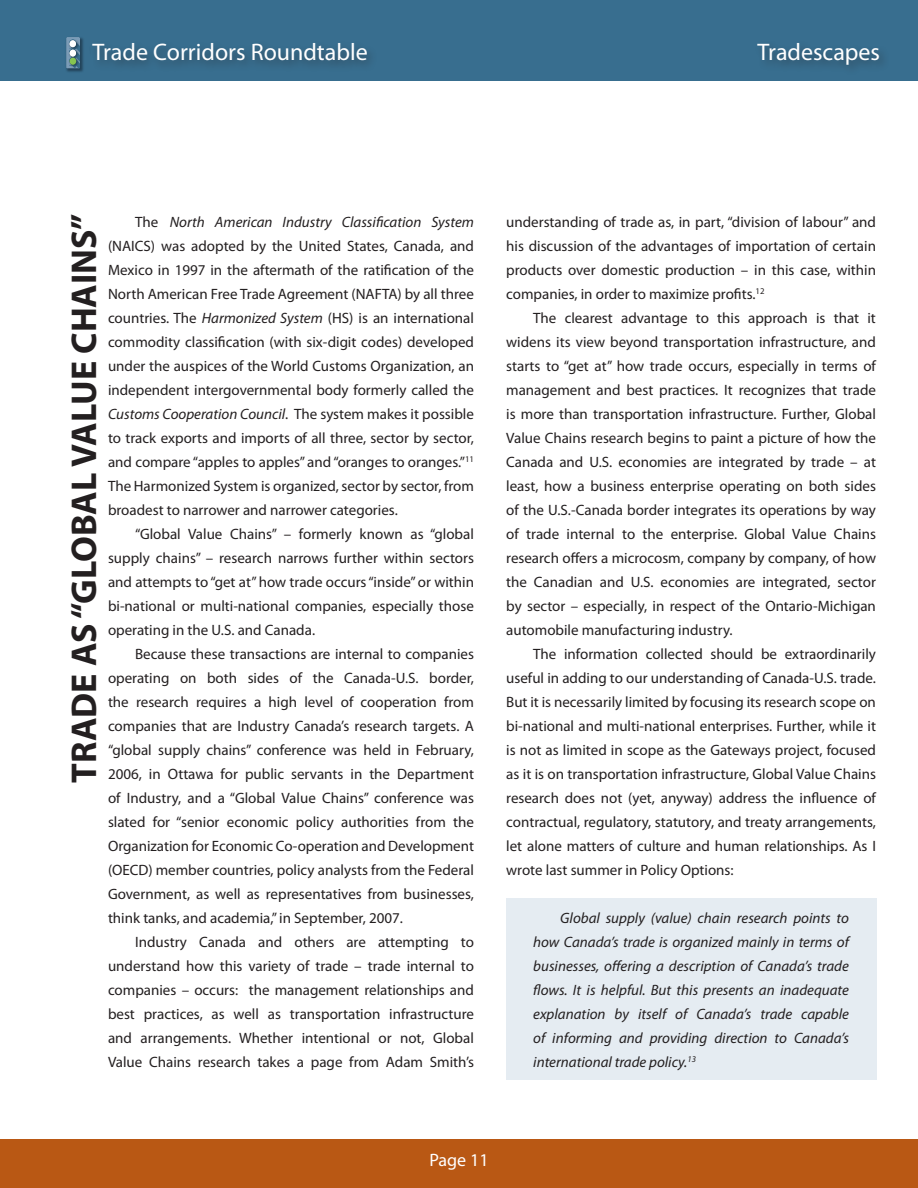
<style>
.page{position:relative;width:918px;height:1188px;background:#fff}
.page>*{position:absolute;margin:0;border:0;box-sizing:border-box;transform-origin:0 0}
.t1{font:700 36px "Myriad Pro";color:#231f20}
.t2{font:24px "Myriad Pro";color:#fff}
.t3{font:23.85px "Myriad";letter-spacing:-.025em;color:#fff}
.t4{font:18px "Myriad Pro";color:#fff}
.t5{font:15px/24px "Myriad Pro";color:#231f20;text-align:justify}
.t6{font:italic 15px/24px "Myriad Pro";color:#231f20;text-align:justify}
.s1{font-style:italic}
</style>
<div class="page">
<div style="left:0;top:1140px;width:918px;height:48px;background:#b95814"></div>
<div style="left:0;top:0;width:918px;height:81px;background:#386e8f"></div>
<div style="left:752px;top:39px;width:166px;height:52px;background:#231f20;opacity:.45"></div>
<img style="left:66px;top:37px;width:16px;height:35px">
<svg style="left:66px;top:37px;width:14px;height:32px"></svg>
<img style="left:68px;top:38px;width:12px;height:9px">
<div style="left:70px;top:40px;width:6px;height:7px;background:#fff;border-radius:50%"></div>
<img style="left:68px;top:47px;width:13px;height:8px">
<div style="left:70px;top:50px;width:6px;height:7px;background:#fff;border-radius:50%"></div>
<img style="left:68px;top:55px;width:13px;height:14px">
<div style="left:70px;top:58px;width:6px;height:7px;background:#86c551;border-radius:50%"></div>
<img style="left:82px;top:38px;width:1px;height:33px">
<div style="left:87px;top:39px;width:350px;height:52px;background:#231f20;opacity:.45"></div>
<div style="left:506px;top:898px;width:370px;height:182px;background:#e5ecf2"></div>
<h2 class="t2" style="left:92px;top:39px;width:277px">Trade Corridors Roundtable</h2>
<h2 class="t2" style="left:757px;top:39px;width:124px">Tradescapes</h2>
<h3 class="t3" style="left:133px;top:42px;width:219px">e Cor idors Roundtable</h3>
<p class="t1" style="left:64px;top:783px;width:571px;rotate:-90deg">TRADE AS “GLOBAL VALUE CHAINS”</p>
<p class="t5" style="left:108px;top:211px;width:368px;text-indent:27px">The <span class="s1">North American Industry Classification System </span>(NAICS) was adopted by the United States, Canada, and Mexico in 1997 in the aftermath of the ratification of the North American Free Trade Agreement (NAFTA) by all three countries. The <span class="s1">Harmonized System</span> (HS) is an international commodity classification (with six-digit codes) developed under the auspices of the World Customs Organization, an independent intergovernmental body formerly called the <span class="s1">Customs Cooperation Council</span>. The system makes it possible to track exports and imports of all three, sector by sector, and compare “apples to apples” and “oranges to oranges.”<sup>11<br></sup>The Harmonized System is organized, sector by sector, from broadest to narrower and narrower categories.</p>
<p class="t5" style="left:108px;top:523px;width:368px;text-indent:27px">“Global Value Chains” – formerly known as “global supply chains” – research narrows further within sectors and attempts to “get at” how trade occurs “inside” or within bi-national or multi-national companies, especially those operating in the U.S. and Canada.</p>
<p class="t5" style="left:108px;top:643px;width:368px;text-indent:27px">Because these transactions are internal to companies operating on both sides of the Canada-U.S. border, the research requires a high level of cooperation from companies that are Industry Canada’s research targets. A “global supply chains” conference was held in February, 2006, in Ottawa for public servants in the Department of Industry, and a “Global Value Chains” conference was slated for “senior economic policy authorities from the Organization for Economic Co-operation and Development (OECD) member countries, policy analysts from the Federal Government, as well as representatives from businesses, think tanks, and academia,” in September, 2007.</p>
<p class="t5" style="left:108px;top:931px;width:368px;text-indent:27px">Industry Canada and others are attempting to understand how this variety of trade – trade internal to companies – occurs: the management relationships and best practices, as well as transportation infrastructure and arrangements. Whether intentional or not, Global Value Chains research takes a page from Adam Smith’s</p>
<p class="t5" style="left:506px;top:211px;width:371px">understanding of trade as, in part, “division of labour” and his discussion of the advantages of importation of certain products over domestic production – in this case, within companies, in order to maximize profits.<sup>12</sup></p>
<p class="t5" style="left:506px;top:307px;width:371px;text-indent:27px">The clearest advantage to this approach is that it widens its view beyond transportation infrastructure, and starts to “get at” how trade occurs, especially in terms of management and best practices. It recognizes that trade is more than transportation infrastructure. Further, Global Value Chains research begins to paint a picture of how the Canada and U.S. economies are integrated by trade – at least, how a business enterprise operating on both sides of the U.S.-Canada border integrates its operations by way of trade internal to the enterprise. Global Value Chains research offers a microcosm, company by company, of how the Canadian and U.S. economies are integrated, sector by sector – especially, in respect of the Ontario-Michigan automobile manufacturing industry.</p>
<p class="t5" style="left:506px;top:643px;width:371px;text-indent:27px">The information collected should be extraordinarily useful in adding to our understanding of Canada-U.S. trade.<br>But it is necessarily limited by focusing its research scope on bi-national and multi-national enterprises. Further, while it is not as limited in scope as the Gateways project, focused as it is on transportation infrastructure, Global Value Chains research does not (yet, anyway) address the influence of contractual, regulatory, statutory, and treaty arrangements, let alone matters of culture and human relationships. As I wrote last summer in Policy Options:</p>
<p class="t6" style="left:533px;top:907px;width:317px;text-indent:27px">Global supply (value) chain research points to how Canada’s trade is organized mainly in terms of businesses, offering a description of Canada’s trade flows. It is helpful. But this presents an inadequate explanation by itself of Canada’s trade capable of informing and providing direction to Canada’s international trade policy.<sup>13</sup></p>
<p class="t4" style="left:429px;top:1150px;width:61px">Page 11</p>
</div>
